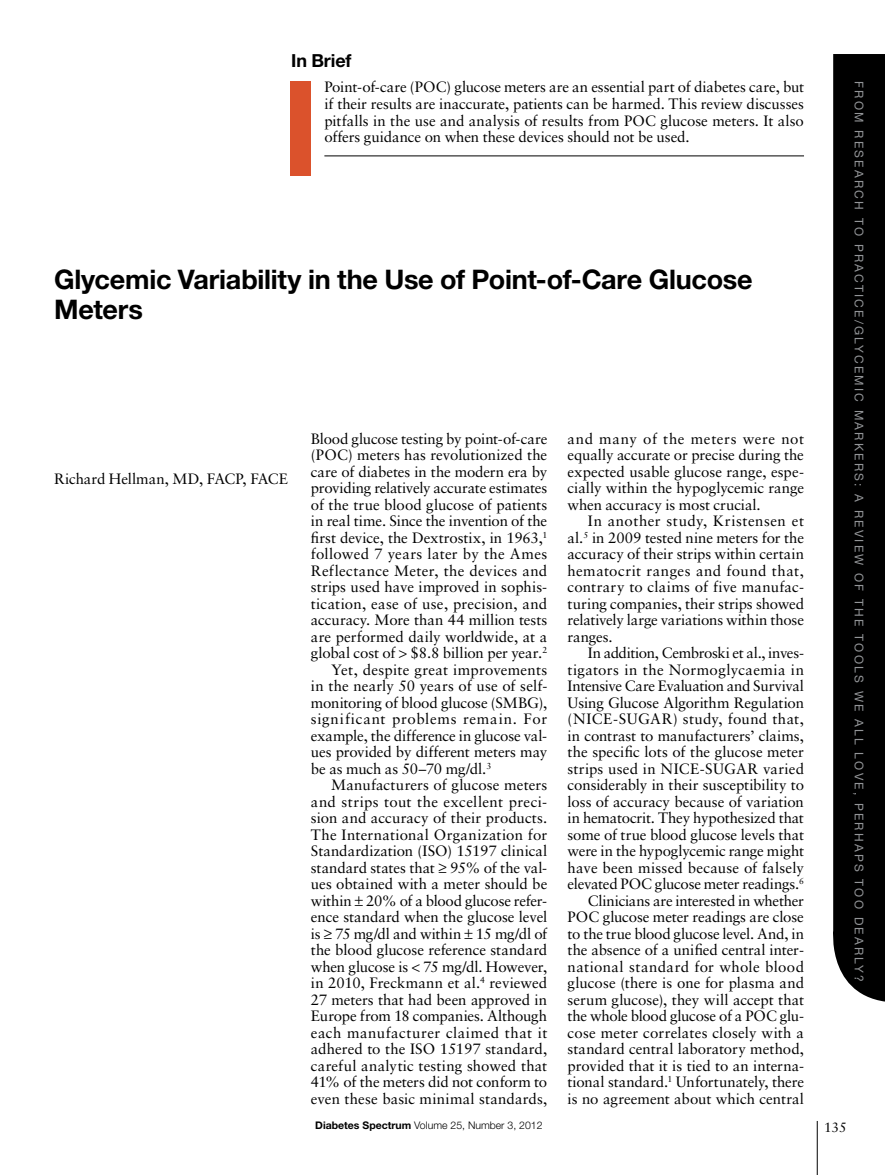
<style>
.page{position:relative;width:885px;height:1175px;background:#fff}
.page>*{position:absolute;margin:0;border:0;box-sizing:border-box;transform-origin:0 0}
.t1{font:700 27px/30px "Helvetica Neue LT Std";letter-spacing:-.01em;color:#000}
.t2{font:700 18px "Helvetica Neue LT Std";letter-spacing:-.005em;color:#000}
.t3{font:15px/16.5px "Sabon LT Std";color:#000;text-align:justify}
.t4{font:15px "Sabon LT Std";letter-spacing:.02em;color:#000}
.t5{font:15px "Sabon LT Std";letter-spacing:.025em;color:#000}
.t6{font:15px "Sabon LT Std";letter-spacing:-.02em;color:#000}
.t7{font:15px "Sabon LT Std";letter-spacing:.045em;color:#000}
.t8{font:15px "Sabon LT Std";letter-spacing:.035em;color:#000}
.t9{font:13.5px "Sabon LT Std";color:#000}
.t10{font:12px "Helvetica Neue";letter-spacing:.185em;color:#939598}
.t11{font:300 10.5px "Helvetica Neue LT Std";color:#000}
.s1{font-weight:700}
</style>
<div class="page">
<hr style="left:816px;top:1120px;width:1px;height:54px;background:#000">
<svg style="left:833px;top:54px;width:51px;height:948px;background:#070707"></svg>
<div style="left:290px;top:81px;width:20px;height:95px;background:#db522c"></div>
<hr style="left:324px;top:155px;width:479px;height:1px;background:#000">
<p class="t2" style="left:291px;top:49px;width:62px">In Brief</p>
<p class="t3" style="left:324px;top:79px;width:481px">Point-of-care (POC) glucose meters are an essential part of diabetes care, but if their results are inaccurate, patients can be harmed. This review discusses pitfalls in the use and analysis of results from POC glucose meters. It also offers guidance on when these devices should not be used.</p>
<h1 class="t1" style="left:54px;top:264px;width:699px">Glycemic Variability in the Use of Point-of-Care Glucose<br>Meters</h1>
<p class="t3" style="left:54px;top:470px;width:235px">Richard Hellman, MD, FACP, FACE</p>
<p class="t3" style="left:311px;top:430px;width:238px">Blood glucose testing by point-of-care</p>
<p class="t3" style="left:311px;top:446px;width:238px">(POC) meters has revolutionized the</p>
<p class="t3" style="left:311px;top:463px;width:238px">care of diabetes in the modern era by</p>
<p class="t3" style="left:311px;top:479px;width:238px">providing relatively accurate estimates</p>
<p class="t3" style="left:311px;top:496px;width:238px">of the true blood glucose of patients</p>
<p class="t3" style="left:311px;top:512px;width:238px">in real time. Since the invention of the</p>
<p class="t3" style="left:311px;top:529px;width:238px">first device, the Dextrostix, in 1963,<sup>1</sup></p>
<p class="t4" style="left:311px;top:545px;width:238px">followed 7 years later by the Ames</p>
<p class="t5" style="left:311px;top:561px;width:238px">Reflectance Meter, the devices and</p>
<p class="t3" style="left:311px;top:578px;width:238px">strips used have improved in sophis-</p>
<p class="t4" style="left:311px;top:594px;width:238px">tication, ease of use, precision, and</p>
<p class="t3" style="left:311px;top:611px;width:238px">accuracy. More than 44 million tests</p>
<p class="t3" style="left:311px;top:628px;width:238px">are performed daily worldwide, at a</p>
<p class="t3" style="left:311px;top:644px;width:238px">global cost of $8.8 billion per year.<sup>2</sup></p>
<p class="t3" style="left:331px;top:661px;width:218px">Yet, despite great improvements</p>
<p class="t3" style="left:311px;top:677px;width:238px">in the nearly 50 years of use of self-</p>
<p class="t3" style="left:311px;top:694px;width:238px">monitoring of blood glucose (SMBG),</p>
<p class="t7" style="left:311px;top:710px;width:238px">significant problems remain. For</p>
<p class="t3" style="left:311px;top:727px;width:238px">example, the difference in glucose val-</p>
<p class="t3" style="left:311px;top:743px;width:238px">ues provided by different meters may</p>
<p class="t3" style="left:311px;top:760px;width:182px">be as much as 50–70 mg/dl.<sup>3</sup></p>
<p class="t3" style="left:331px;top:776px;width:218px">Manufacturers of glucose meters</p>
<p class="t4" style="left:311px;top:792px;width:238px">and strips tout the excellent preci-</p>
<p class="t3" style="left:311px;top:809px;width:238px">sion and accuracy of their products.</p>
<p class="t4" style="left:311px;top:825px;width:238px">The International Organization for</p>
<p class="t3" style="left:311px;top:842px;width:238px">Standardization (ISO) 15197 clinical</p>
<p class="t3" style="left:311px;top:859px;width:238px">standard states that ≥ 95% of the val-</p>
<p class="t3" style="left:311px;top:875px;width:238px">ues obtained with a meter should be</p>
<p class="t6" style="left:311px;top:891px;width:238px">within 20% of a blood glucose refer-</p>
<p class="t3" style="left:311px;top:908px;width:238px">ence standard when the glucose level</p>
<p class="t3" style="left:311px;top:925px;width:238px">is ≥ 75 mg/dl and within 15 mg/dl of</p>
<p class="t3" style="left:311px;top:941px;width:238px">the blood glucose reference standard</p>
<p class="t3" style="left:311px;top:958px;width:238px">when glucose is 75 mg/dl. However,</p>
<p class="t3" style="left:311px;top:974px;width:238px">in 2010, Freckmann et al.<sup>4</sup> reviewed</p>
<p class="t3" style="left:311px;top:991px;width:238px">27 meters that had been approved in</p>
<p class="t3" style="left:311px;top:1007px;width:238px">Europe from 18 companies. Although</p>
<p class="t8" style="left:311px;top:1023px;width:238px">each manufacturer claimed that it</p>
<p class="t3" style="left:311px;top:1040px;width:238px">adhered to the ISO 15197 standard,</p>
<p class="t3" style="left:311px;top:1057px;width:238px">careful analytic testing showed that</p>
<p class="t3" style="left:311px;top:1073px;width:238px">41% of the meters did not conform to</p>
<p class="t3" style="left:311px;top:1090px;width:238px">even these basic minimal standards,</p>
<p class="t3" style="left:567px;top:430px;width:238px">and many of the meters were not equally accurate or precise during the expected usable glucose range, espe&shy;cially within the hypoglycemic range when accuracy is most crucial.</p>
<p class="t3" style="left:567px;top:512px;width:238px;text-indent:20px">In another study, Kristensen et al.<sup>5</sup> in 2009 tested nine meters for the accuracy of their strips within certain hematocrit ranges and found that, contrary to claims of five manufac&shy;turing companies, their strips showed relatively large variations within those ranges.</p>
<p class="t3" style="left:567px;top:644px;width:238px;text-align:right">In addition, Cembroski et al., inves&shy;tigators in the Normoglycaemia in Intensive Care Evaluation and Survival Using Glucose Algorithm Regulation (NICE-SUGAR) study, found that, in contrast to manufacturers’ claims, the specific lots of the glucose meter strips used in NICE-SUGAR varied considerably in their susceptibility to loss of accuracy because of variation in hematocrit. They hypothesized that some of true blood glucose levels that were in the hypoglycemic range might have been missed because of falsely elevated POC glucose meter readings.<sup>6<br></sup>Clinicians are interested in whether POC glucose meter readings are close to the true blood glucose level. And, in the absence of a unified central inter&shy;national standard for whole blood glucose (there is one for plasma and serum glucose), they will accept that the whole blood glucose of a POC glu&shy;cose meter correlates closely with a standard central laboratory method, provided that it is tied to an interna&shy;tional standard.<sup>1</sup> Unfortunately, there is no agreement about which central</p>
<p class="t10" style="left:866px;top:81px;width:902px;rotate:90deg">From Research to Practice/Glycemic M arkers: A Review of the Tools We All Love, Perhap s Too Dearly?</p>
<p class="t11" style="left:315px;top:1119px;width:229px"><span class="s1">Diabetes Spectrum</span> Volume 25, Number 3, 2012</p>
<p class="t9" style="left:823px;top:1119px;width:24px">135</p>
</div>
